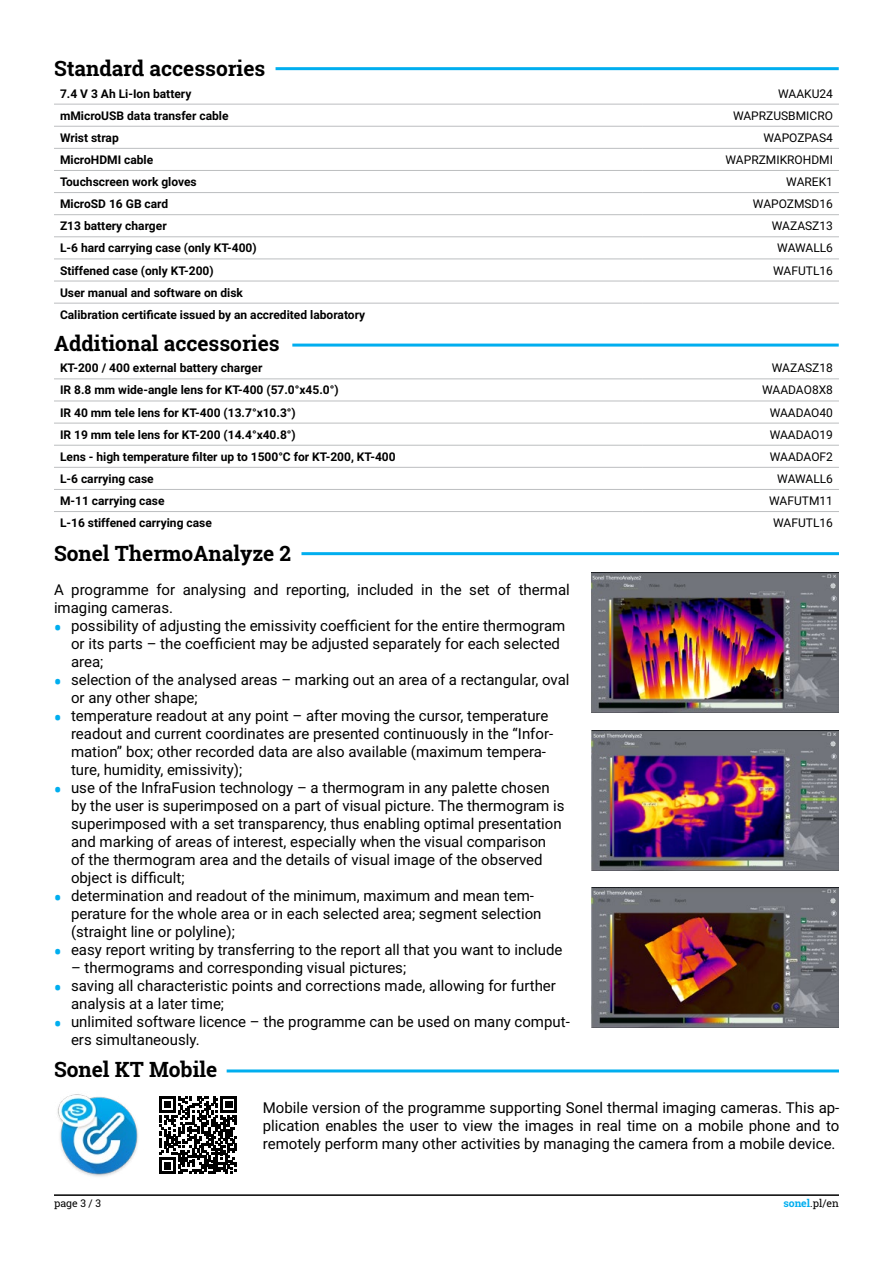
<style>
.page{position:relative;width:893px;height:1263px;background:#fff}
.page>*{position:absolute;margin:0;border:0;box-sizing:border-box;transform-origin:0 0}
.t1{font:700 21px "Roboto Slab";color:#000}
.t2{font:15px/18px "Roboto";color:#000}
.t3{font:700 12px/22px "Roboto";color:#000}
.t4{font:12px "Roboto";color:#000}
.t5{font:10.5px "Roboto Slab";color:#000}
.s1{font-family:"Roboto Slab";font-weight:700;font-size:21px;color:#00aeef}
.s2{font-weight:700;color:#00aeef}
</style>
<div class="page">
<hr style="left:54px;top:1194px;width:785px;height:2px;background:#000">
<hr style="left:54px;top:104px;width:588px;height:1px;background:#bcbec0">
<hr style="left:642px;top:104px;width:197px;height:1px;background:#bcbec0">
<hr style="left:54px;top:126px;width:588px;height:1px;background:#bcbec0">
<hr style="left:642px;top:126px;width:197px;height:1px;background:#bcbec0">
<hr style="left:54px;top:148px;width:588px;height:1px;background:#bcbec0">
<hr style="left:642px;top:148px;width:197px;height:1px;background:#bcbec0">
<hr style="left:54px;top:170px;width:588px;height:1px;background:#bcbec0">
<hr style="left:642px;top:170px;width:197px;height:1px;background:#bcbec0">
<hr style="left:54px;top:214px;width:588px;height:1px;background:#bcbec0">
<hr style="left:642px;top:214px;width:197px;height:1px;background:#bcbec0">
<hr style="left:54px;top:236px;width:588px;height:1px;background:#bcbec0">
<hr style="left:642px;top:236px;width:197px;height:1px;background:#bcbec0">
<hr style="left:54px;top:259px;width:588px;height:1px;background:#bcbec0">
<hr style="left:642px;top:259px;width:197px;height:1px;background:#bcbec0">
<hr style="left:54px;top:192px;width:588px;height:1px;background:#bcbec0">
<hr style="left:642px;top:192px;width:197px;height:1px;background:#bcbec0">
<hr style="left:54px;top:281px;width:588px;height:1px;background:#bcbec0">
<hr style="left:642px;top:281px;width:197px;height:1px;background:#bcbec0">
<hr style="left:54px;top:303px;width:588px;height:1px;background:#bcbec0">
<hr style="left:642px;top:303px;width:197px;height:1px;background:#bcbec0">
<hr style="left:54px;top:378px;width:588px;height:1px;background:#bcbec0">
<hr style="left:642px;top:378px;width:197px;height:1px;background:#bcbec0">
<hr style="left:54px;top:401px;width:588px;height:1px;background:#bcbec0">
<hr style="left:642px;top:401px;width:197px;height:1px;background:#bcbec0">
<hr style="left:54px;top:423px;width:588px;height:1px;background:#bcbec0">
<hr style="left:642px;top:423px;width:197px;height:1px;background:#bcbec0">
<hr style="left:54px;top:445px;width:588px;height:1px;background:#bcbec0">
<hr style="left:642px;top:445px;width:197px;height:1px;background:#bcbec0">
<hr style="left:54px;top:467px;width:588px;height:1px;background:#bcbec0">
<hr style="left:642px;top:467px;width:197px;height:1px;background:#bcbec0">
<hr style="left:54px;top:489px;width:588px;height:1px;background:#bcbec0">
<hr style="left:642px;top:489px;width:197px;height:1px;background:#bcbec0">
<hr style="left:54px;top:511px;width:588px;height:1px;background:#bcbec0">
<hr style="left:642px;top:511px;width:197px;height:1px;background:#bcbec0">
<hr style="left:276px;top:67px;width:563px;height:3px;background:#00aeef">
<hr style="left:292px;top:344px;width:547px;height:3px;background:#00aeef">
<hr style="left:301px;top:552px;width:538px;height:3px;background:#00aeef">
<hr style="left:227px;top:1069px;width:612px;height:3px;background:#00aeef">
<img style="left:591px;top:573px;width:247px;height:140px">
<img style="left:591px;top:730px;width:248px;height:140px">
<img style="left:591px;top:887px;width:248px;height:140px">
<svg style="left:159px;top:1096px;width:78px;height:78px"></svg>
<img style="left:57px;top:1094px;width:81px;height:83px">
<h1 class="t1" style="left:54px;top:54px;width:213px">Standard accessories</h1>
<p class="t3" style="left:60px;top:82px;width:133px">7.4 V 3 Ah Li-Ion battery</p>
<p class="t4" style="left:778px;top:85px;width:56px">WAAKU24</p>
<p class="t3" style="left:60px;top:104px;width:170px">mMicroUSB data transfer cable</p>
<p class="t4" style="left:733px;top:107px;width:101px">WAPRZUSBMICRO</p>
<p class="t3" style="left:60px;top:126px;width:60px">Wrist strap</p>
<p class="t4" style="left:763px;top:129px;width:71px">WAPOZPAS4</p>
<p class="t3" style="left:60px;top:148px;width:95px">MicroHDMI cable</p>
<p class="t4" style="left:725px;top:151px;width:109px">WAPRZMIKROHDMI</p>
<p class="t3" style="left:60px;top:170px;width:138px">Touchscreen work gloves</p>
<p class="t4" style="left:786px;top:173px;width:48px">WAREK1</p>
<p class="t3" style="left:60px;top:192px;width:110px">MicroSD 16 GB card</p>
<p class="t4" style="left:753px;top:195px;width:82px">WAPOZMSD16</p>
<p class="t3" style="left:60px;top:215px;width:108px">Z13 battery charger</p>
<p class="t4" style="left:772px;top:218px;width:63px">WAZASZ13</p>
<p class="t3" style="left:60px;top:237px;width:198px">L-6 hard carrying case (only KT-400)</p>
<p class="t4" style="left:777px;top:240px;width:57px">WAWALL6</p>
<p class="t3" style="left:60px;top:259px;width:155px">Stiffened case (only KT-200)</p>
<p class="t4" style="left:773px;top:262px;width:61px">WAFUTL16</p>
<p class="t3" style="left:60px;top:281px;width:307px">User manual and software on disk<br>Calibration certificate issued by an accredited laboratory</p>
<h1 class="t1" style="left:54px;top:329px;width:227px">Additional accessories</h1>
<p class="t3" style="left:60px;top:357px;width:204px">KT-200 / 400 external battery charger</p>
<p class="t4" style="left:772px;top:360px;width:63px">WAZASZ18</p>
<p class="t3" style="left:60px;top:379px;width:280px">IR 8.8 mm wide-angle lens for KT-400 (57.0°x45.0°)</p>
<p class="t4" style="left:762px;top:382px;width:72px">WAADAO8X8</p>
<p class="t3" style="left:60px;top:401px;width:237px">IR 40 mm tele lens for KT-400 (13.7°x10.3°)</p>
<p class="t4" style="left:770px;top:404px;width:65px">WAADAO40</p>
<p class="t3" style="left:60px;top:423px;width:237px">IR 19 mm tele lens for KT-200 (14.4°x40.8°)</p>
<p class="t4" style="left:770px;top:426px;width:65px">WAADAO19</p>
<p class="t3" style="left:60px;top:445px;width:337px">Lens - high temperature filter up to 1500°C for KT-200, KT-400</p>
<p class="t4" style="left:770px;top:448px;width:65px">WAADAOF2</p>
<p class="t3" style="left:60px;top:467px;width:95px">L-6 carrying case</p>
<p class="t4" style="left:777px;top:470px;width:57px">WAWALL6</p>
<p class="t3" style="left:60px;top:489px;width:106px">M-11 carrying case</p>
<p class="t4" style="left:769px;top:492px;width:65px">WAFUTM11</p>
<p class="t3" style="left:60px;top:511px;width:153px">L-16 stiffened carrying case</p>
<p class="t4" style="left:773px;top:514px;width:61px">WAFUTL16</p>
<h1 class="t1" style="left:54px;top:539px;width:239px">Sonel ThermoAnalyze 2</h1>
<p class="t2" style="left:54px;top:580px;width:517px">A programme for analysing and reporting, included in the set of thermal imaging cameras.</p>
<p class="t2" style="left:71px;top:616px;width:496px;text-indent:-17px"><span class="s1">•</span> possibility of adjusting the emissivity coefficient for the entire thermogram or its parts – the coefficient may be adjusted separately for each selected area;</p>
<p class="t2" style="left:71px;top:670px;width:500px;text-indent:-17px"><span class="s1">•</span> selection of the analysed areas – marking out an area of a rectangular, oval or any other shape;</p>
<p class="t2" style="left:71px;top:706px;width:484px;text-indent:-17px"><span class="s1">•</span> temperature readout at any point – after moving the cursor, temperature readout and current coordinates are presented continuously in the “Infor&shy;mation” box; other recorded data are also available (maximum tempera&shy;ture, humidity, emissivity);</p>
<p class="t2" style="left:71px;top:778px;width:495px;text-indent:-17px"><span class="s1">•</span> use of the InfraFusion technology – a thermogram in any palette chosen by the user is superimposed on a part of visual picture. The thermogram is superimposed with a set transparency, thus enabling optimal presentation and marking of areas of interest, especially when the visual comparison<br>of the thermogram area and the details of visual image of the observed object is difficult;</p>
<p class="t2" style="left:71px;top:886px;width:472px;text-indent:-17px"><span class="s1">•</span> determination and readout of the minimum, maximum and mean tem&shy;perature for the whole area or in each selected area; segment selection (straight line or polyline);</p>
<p class="t2" style="left:54px;top:940px;width:510px"><span class="s1">•</span> easy report writing by transferring to the report all that you want to include</p>
<p class="t2" style="left:71px;top:958px;width:337px">– thermograms and corresponding visual pictures;</p>
<p class="t2" style="left:71px;top:976px;width:486px;text-indent:-17px"><span class="s1">•</span> saving all characteristic points and corrections made, allowing for further analysis at a later time;</p>
<p class="t2" style="left:71px;top:1012px;width:500px;text-indent:-17px"><span class="s1">•</span> unlimited software licence – the programme can be used on many comput&shy;ers simultaneously.</p>
<h1 class="t1" style="left:54px;top:1055px;width:165px">Sonel KT Mobile</h1>
<p class="t2" style="left:263px;top:1098px;width:578px;text-align:justify">Mobile version of the programme supporting Sonel thermal imaging cameras. This ap&shy;plication enables the user to view the images in real time on a mobile phone and to remotely perform many other activities by managing the camera from a mobile device.</p>
<p class="t5" style="left:54px;top:1196px;width:49px">page 3 / 3</p>
<p class="t5" style="left:783px;top:1196px;width:57px"><span class="s2">sonel</span>.pl/en</p>
</div>
